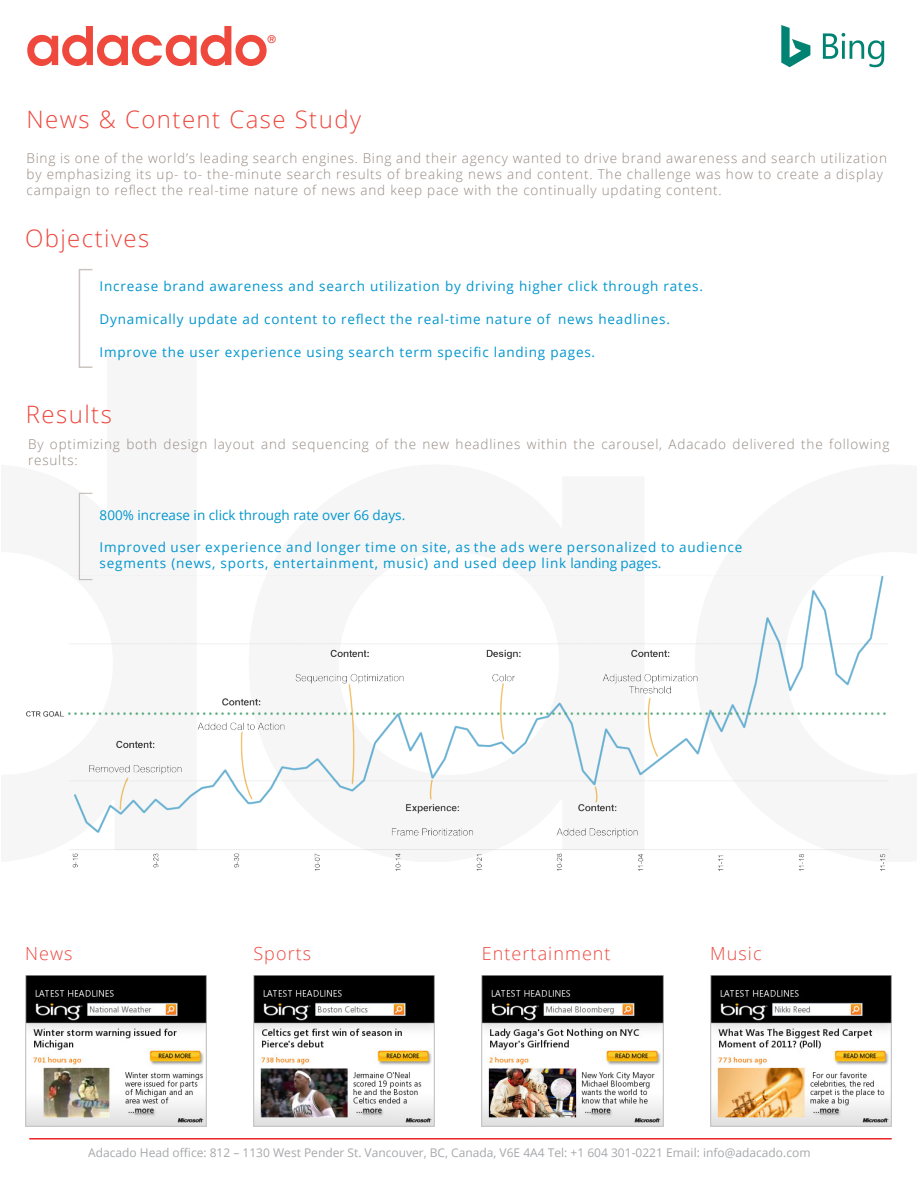
<style>
.page{position:relative;width:918px;height:1188px;background:#fff}
.page>*{position:absolute;margin:0;border:0;box-sizing:border-box;transform-origin:0 0}
.t1{font:600 52.8px "Avant Garde";color:#ef493e}
.t2{font:300 24px "Open Sans";letter-spacing:.06em;color:#ed483e}
.t3{font:300 18px "Open Sans";letter-spacing:.06em;color:#ed483e}
.t4{font:300 13.5px/16.2px "Open Sans";letter-spacing:.06em;color:#958880}
.t5{font:13.5px/16.2px "Open Sans";letter-spacing:.06em;color:#0096cd}
.t6{font:13.5px "Open Sans";color:#0096cd}
.t7{font:12px "Open Sans";color:#a6a8ab}
.t8{font:600 10.5px "Avant Garde";color:#ef493e}
</style>
<div class="page">
<hr style="left:29px;top:1138px;width:863px;height:2px;background:#ea2227">
<img style="left:27px;top:525px;width:861px;height:346px">
<img style="left:482px;top:975px;width:181px;height:151px">
<img style="left:710px;top:975px;width:182px;height:151px">
<img style="left:25px;top:975px;width:182px;height:151px">
<img style="left:253px;top:975px;width:182px;height:151px">
<img style="left:781px;top:25px;width:104px;height:43px">
<h1 class="t1" style="left:26px;top:5px;width:244px">adacado</h1>
<p class="t8" style="left:268px;top:31px;width:9px">®</p>
<h2 class="t2" style="left:27px;top:103px;width:336px">News &amp; Content Case Study</h2>
<p class="t4" style="left:27px;top:149px;width:862px">Bing is one of the world’s leading search engines. Bing and their agency wanted to drive brand awareness and search utilization by emphasizing its up- to- the-minute search results of breaking news and content. The challenge was how to create a display campaign to reflect the real-time nature of news and keep pace with the continually updating content.</p>
<h2 class="t2" style="left:25px;top:222px;width:126px">Objectives</h2>
<p class="t5" style="left:100px;top:278px;width:605px">Increase brand awareness and search utilization by driving higher click through rates.</p>
<p class="t5" style="left:100px;top:311px;width:572px">Dynamically update ad content to reflect the real-time nature of news headlines.</p>
<p class="t5" style="left:100px;top:343px;width:497px">Improve the user experience using search term specific landing pages.</p>
<h2 class="t2" style="left:26px;top:398px;width:88px">Results</h2>
<p class="t4" style="left:28px;top:436px;width:863px">By optimizing both design layout and sequencing of the new headlines within the carousel, Adacado delivered the following results:</p>
<p class="t6" style="left:100px;top:505px;width:307px">800% increase in click through rate over 66 days.</p>
<p class="t5" style="left:100px;top:539px;width:644px">Improved user experience and longer time on site, as the ads were personalized to audience segments (news, sports, entertainment, music) and used deep link landing pages.</p>
<h3 class="t3" style="left:25px;top:941px;width:49px">News</h3>
<h3 class="t3" style="left:253px;top:941px;width:59px">Sports</h3>
<h3 class="t3" style="left:482px;top:941px;width:130px">Entertainment</h3>
<h3 class="t3" style="left:710px;top:941px;width:53px">Music</h3>
<p class="t7" style="left:88px;top:1144px;width:724px">Adacado Head office: 812 – 1130 West Pender St. Vancouver, BC, Canada, V6E 4A4 Tel: +1 604 301-0221 Email: info@adacado.com</p>
</div>
